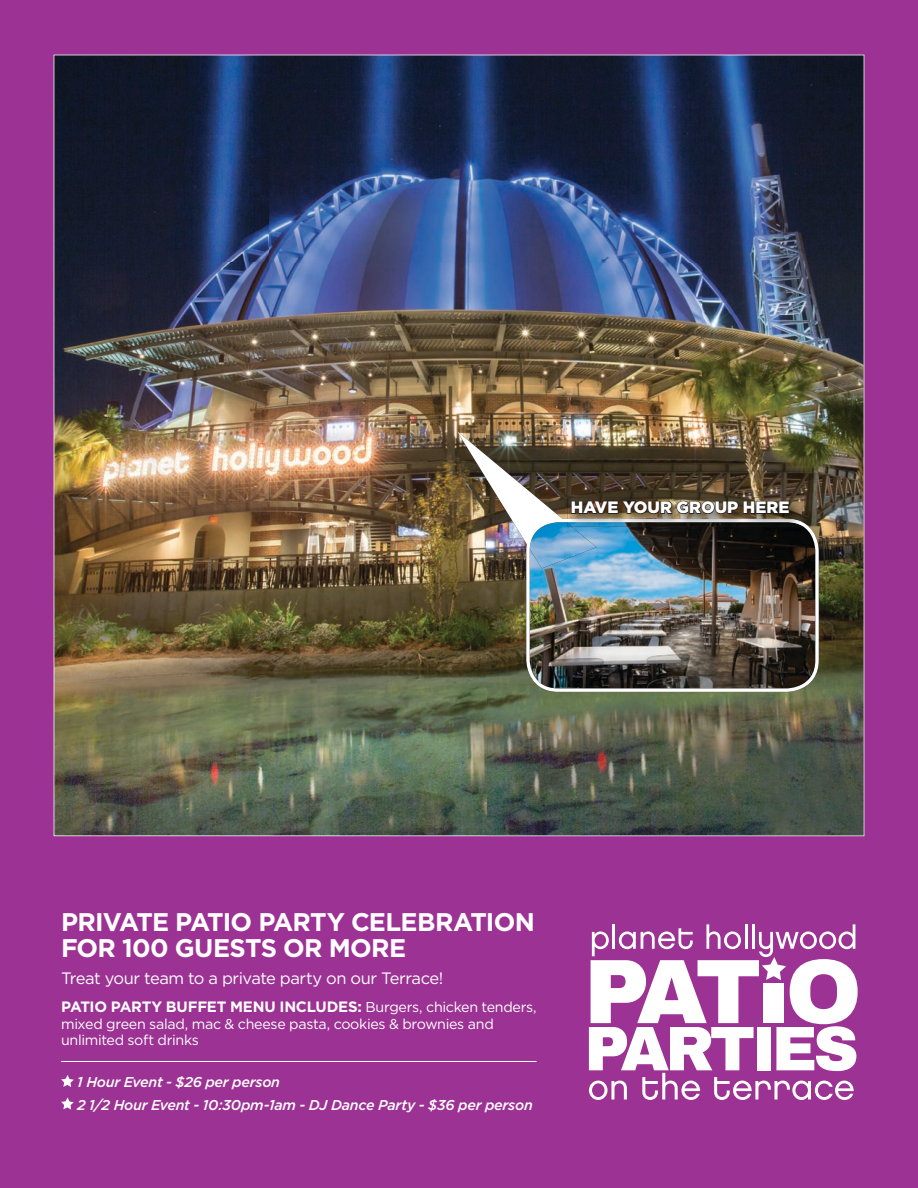
<style>
.page{position:relative;width:918px;height:1188px;background:#9c3293}
.page>*{position:absolute;margin:0;border:0;box-sizing:border-box;transform-origin:0 0}
.t1{font:700 25.5px/25.5px "Gotham";letter-spacing:-.03em;color:#fff}
.t2{font:16.5px "Gotham";letter-spacing:-.03em;color:#fff}
.t3{font:900 16.5px "Gotham";color:#fff}
.t4{font:700 15px "Gotham";letter-spacing:-.015em;color:#fff}
.t5{font:italic 500 14.25px/22.5px "Gotham";letter-spacing:-.02em;color:#fff}
.t6{font:14.25px/16.5px "Gotham";letter-spacing:-.02em;color:#fff}
.s1{font-weight:400;font-size:14.25px}
</style>
<div class="page">
<svg style="left:589px;top:924px;width:269px;height:176px"></svg>
<svg style="left:61px;top:1075px;width:13px;height:12px"></svg>
<svg style="left:61px;top:1097px;width:13px;height:13px"></svg>
<hr style="left:61px;top:1061px;width:476px;height:1px;background:#fff">
<img style="left:54px;top:55px;width:810px;height:781px">
<img style="left:526px;top:519px;width:293px;height:173px">
<img style="left:790px;top:498px;width:12px;height:29px">
<img style="left:790px;top:519px;width:12px;height:7px">
<img style="left:457px;top:431px;width:333px;height:138px">
<p class="t3" style="left:571px;top:498px;width:220px">HAVE YOUR GROUP HERE</p>
<h1 class="t1" style="left:61px;top:909px;width:475px">PRIVATE PATIO PARTY CELEBRATION<br>FOR 100 GUESTS OR MORE</h1>
<p class="t2" style="left:61px;top:969px;width:384px">Treat your team to a private party on our Terrace!</p>
<p class="t4" style="left:61px;top:998px;width:477px">PATIO PARTY BUFFET MENU INCLUDES: <span class="s1">Burgers, chicken tenders,</span></p>
<p class="t6" style="left:61px;top:1015px;width:434px">mixed green salad, mac &amp; cheese pasta, cookies &amp; brownies and unlimited soft drinks</p>
<p class="t5" style="left:77px;top:1071px;width:457px">1 Hour Event - $26 per person<br>2 1/2 Hour Event - 10:30pm-1am - DJ Dance Party - $36 per person</p>
</div>
